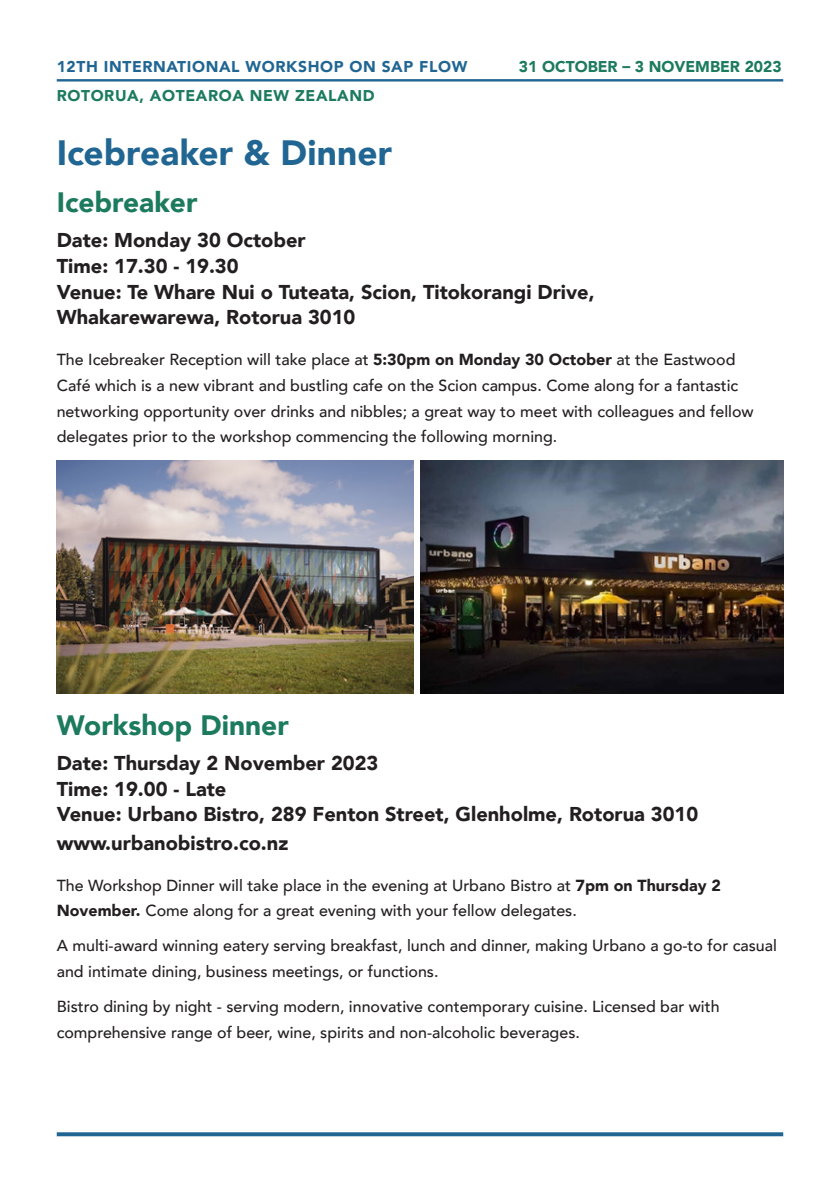
<style>
.page{position:relative;width:840px;height:1191px;background:#fff}
.page>*{position:absolute;margin:0;border:0;box-sizing:border-box;transform-origin:0 0}
.t1{font:900 35.2px "Avenir";color:#216693}
.t2{font:900 28px "Avenir";color:#1c7a5f}
.t3{font:900 20px/25.8px "Avenir";color:#231f20}
.t4{font:500 16px/25.8px "Avenir";color:#231f20}
.t5{font:900 15.6px "Avenir";letter-spacing:.04em;color:#216693}
.t6{font:900 15.6px "Avenir";letter-spacing:.04em;color:#1c7a5f}
.t7{font:900 15.6px "Avenir";color:#1c7a5f}
.s1{font-weight:900}
</style>
<div class="page">
<hr style="left:57px;top:79px;width:725px;height:2px;background:#216693">
<svg style="left:57px;top:1132px;width:725px;height:4px;background:#30709a"></svg>
<img style="left:420px;top:460px;width:362px;height:233px">
<img style="left:57px;top:460px;width:356px;height:233px">
<p class="t5" style="left:57px;top:53px;width:412px">12TH INTERNATIONAL WORKSHOP ON SAP FLOW</p>
<p class="t7" style="left:518px;top:53px;width:264px">31 OCTOBER – 3 NOVEMBER 2023</p>
<p class="t6" style="left:57px;top:82px;width:319px">ROTORUA, AOTEAROA NEW ZEALAND</p>
<h1 class="t1" style="left:57px;top:123px;width:337px">Icebreaker &amp; Dinner</h1>
<h2 class="t2" style="left:57px;top:178px;width:142px">Icebreaker</h2>
<p class="t3" style="left:57px;top:227px;width:539px">Date: Monday 30 October<br>Time: 17.30 - 19.30<br>Venue: Te Whare Nui o Tuteata, Scion, Titokorangi Drive,<br>Whakarewarewa, Rotorua 3010</p>
<p class="t4" style="left:57px;top:346px;width:698px">The Icebreaker Reception will take place at <span class="s1">5:30pm on Monday 30 October</span> at the Eastwood Café which is a new vibrant and bustling cafe on the Scion campus. Come along for a fantastic networking opportunity over drinks and nibbles; a great way to meet with colleagues and fellow delegates prior to the workshop commencing the following morning.</p>
<h2 class="t2" style="left:57px;top:701px;width:233px">Workshop Dinner</h2>
<p class="t3" style="left:57px;top:749px;width:642px">Date: Thursday 2 November 2023<br>Time: 19.00 - Late<br>Venue: Urbano Bistro, 289 Fenton Street, Glenholme, Rotorua 3010</p>
<p class="t3" style="left:57px;top:829px;width:233px">www.urbanobistro.co.nz</p>
<p class="t4" style="left:57px;top:871px;width:665px">The Workshop Dinner will take place in the evening at Urbano Bistro at <span class="s1">7pm on Thursday 2<br>November.</span> Come along for a great evening with your fellow delegates.</p>
<p class="t4" style="left:57px;top:932px;width:721px">A multi-award winning eatery serving breakfast, lunch and dinner, making Urbano a go-to for casual and intimate dining, business meetings, or functions.</p>
<p class="t4" style="left:57px;top:992px;width:664px">Bistro dining by night - serving modern, innovative contemporary cuisine. Licensed bar with comprehensive range of beer, wine, spirits and non-alcoholic beverages.</p>
</div>
